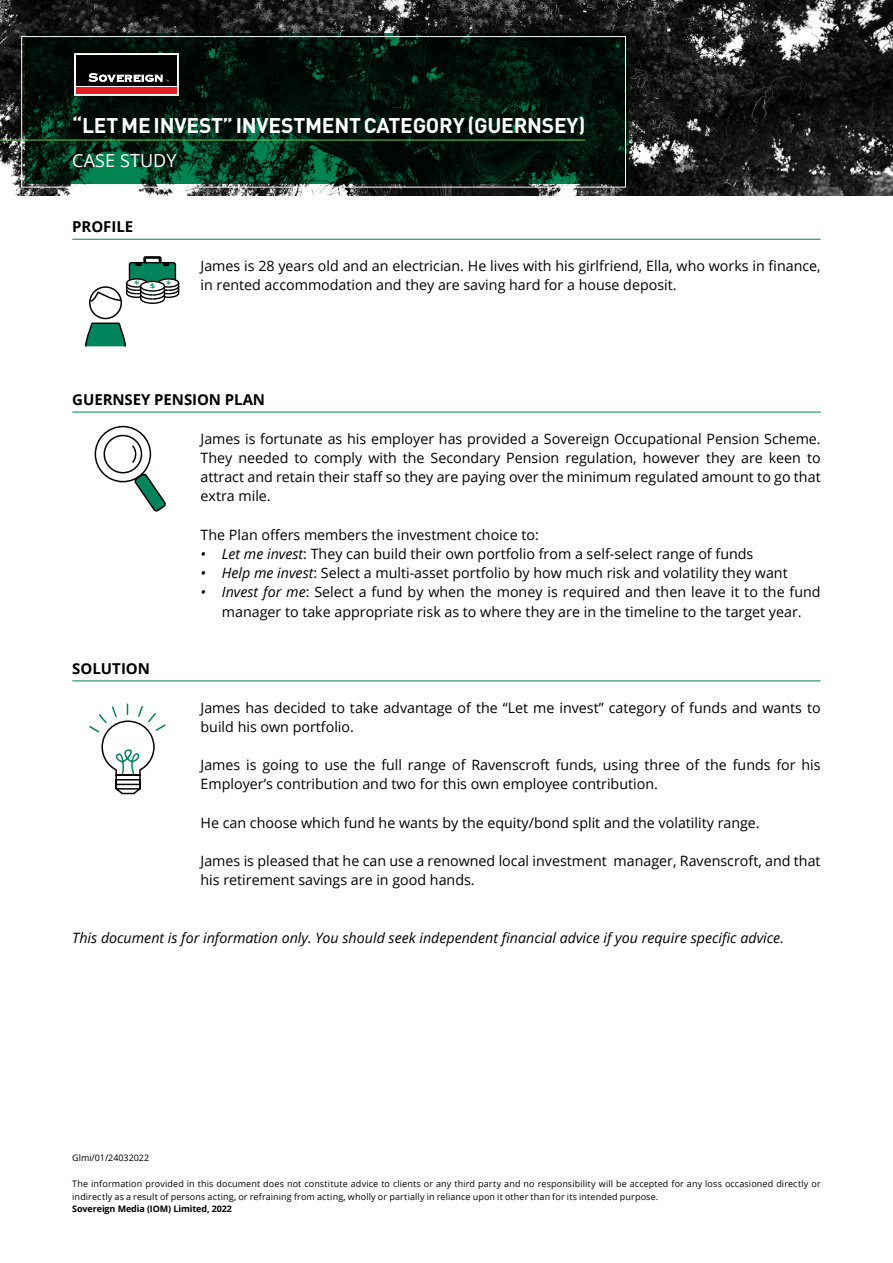
<style>
.page{position:relative;width:893px;height:1263px;background:#fff}
.page>*{position:absolute;margin:0;border:0;box-sizing:border-box;transform-origin:0 0}
.Base{font:700 21px "DINOT";letter-spacing:-.01em;color:#fff}
.Base-2{font:18px "Open Sans";letter-spacing:.005em;color:#fff}
.line__base{font:700 15px "Open Sans";letter-spacing:-.005em;color:#000}
.Base-3{font:14.25px/19.2px "Open Sans";color:#000}
.Base-4{font:italic 14.25px "Open Sans";color:#000}
.Base-5{font:9px/12.3px "Open Sans";letter-spacing:.015em;color:#000}
.t1{font:700 9px "Open Sans";letter-spacing:-.01em;color:#000}
.Base-6{font:9px "Open Sans";letter-spacing:-.005em;color:#000}
.s1{font-style:italic}
</style>
<div class="page">
<img style="left:0;top:0;width:893px;height:196px">
<svg style="left:25px;top:34px;width:603px;height:150px;background:#001a0f"></svg>
<hr style="left:72px;top:239px;width:749px;height:1px;background:#00845b">
<hr style="left:72px;top:412px;width:749px;height:1px;background:#00845b">
<hr style="left:72px;top:680px;width:749px;height:1px;background:#00845b">
<div style="left:21px;top:36px;width:605px;height:151px;border:1px solid #fff"></div>
<svg style="left:74px;top:53px;width:104px;height:43px;background:#5d3c3d"></svg>
<svg style="left:95px;top:427px;width:55px;height:55px"></svg>
<div style="left:95px;top:426px;width:56px;height:56px;border:2px solid #000;border-radius:50%"></div>
<div style="left:104px;top:435px;width:37px;height:38px;background:#fff;border-radius:50%"></div>
<div style="left:104px;top:435px;width:38px;height:38px;border:2px solid #000;border-radius:50%"></div>
<svg style="left:132px;top:444px;width:5px;height:21px"></svg>
<svg style="left:133px;top:472px;width:33px;height:40px"></svg>
<hr style="left:0;top:139px;width:585px;height:2px;background:#62bb46">
<svg style="left:89px;top:703px;width:77px;height:92px"></svg>
<svg style="left:85px;top:256px;width:95px;height:91px"></svg>
<p class="Base" style="left:72px;top:112px;width:515px">“LET ME INVEST” INVESTMENT CATEGORY (GUERNSEY)</p>
<p class="Base-2" style="left:72px;top:148px;width:106px">CASE STUDY</p>
<p class="line__base" style="left:72px;top:216px;width:62px">PROFILE</p>
<p class="Base-3" style="left:201px;top:256px;width:622px">James is 28 years old and an electrician. He lives with his girlfriend, Ella, who works in finance, in rented accommodation and they are saving hard for a house deposit.</p>
<p class="line__base" style="left:72px;top:389px;width:194px">GUERNSEY PENSION PLAN</p>
<p class="line__base" style="left:72px;top:658px;width:79px">SOLUTION</p>
<p class="Base-3" style="left:201px;top:429px;width:622px;text-align:justify">James is fortunate as his employer has provided a Sovereign Occupational Pension Scheme.<br>They needed to comply with the Secondary Pension regulation, however they are keen to attract and retain their staff so they are paying over the minimum regulated amount to go that extra mile.</p>
<p class="Base-3" style="left:201px;top:525px;width:340px">The Plan offers members the investment choice to:</p>
<p class="Base-3" style="left:201px;top:544px;width:554px"><span class="s1">• Let me invest</span>: They can build their own portfolio from a self-select range of funds</p>
<p class="Base-3" style="left:201px;top:563px;width:589px"><span class="s1">• Help me invest</span>: Select a multi-asset portfolio by how much risk and volatility they want</p>
<p class="Base-3" style="left:201px;top:582px;width:622px;text-align:center"><span class="s1">• Invest for me</span>: Select a fund by when the money is required and then leave it to the fund manager to take appropriate risk as to where they are in the timeline to the target year.</p>
<p class="Base-3" style="left:201px;top:697px;width:622px">James has decided to take advantage of the “Let me invest” category of funds and wants to build his own portfolio.</p>
<p class="Base-3" style="left:201px;top:755px;width:622px">James is going to use the full range of Ravenscroft funds, using three of the funds for his<br>Employer’s contribution and two for this own employee contribution.</p>
<p class="Base-3" style="left:201px;top:813px;width:561px">He can choose which fund he wants by the equity/bond split and the volatility range.</p>
<p class="Base-3" style="left:201px;top:851px;width:622px">James is pleased that he can use a renowned local investment manager, Ravenscroft, and that his retirement savings are in good hands.</p>
<p class="Base-4" style="left:72px;top:928px;width:713px">This document is for information only. You should seek independent financial advice if you require specific advice.</p>
<p class="Base-6" style="left:72px;top:1152px;width:78px">Glmi/01/24032022</p>
<p class="Base-5" style="left:72px;top:1177px;width:750px">The information provided in this document does not constitute advice to clients or any third party and no responsibility will be accepted for any loss occasioned directly or indirectly as a result of persons acting, or refraining from acting, wholly or partially in reliance upon it other than for its intended purpose.</p>
<p class="t1" style="left:72px;top:1202px;width:161px">Sovereign Media (IOM) Limited, 2022</p>
</div>
